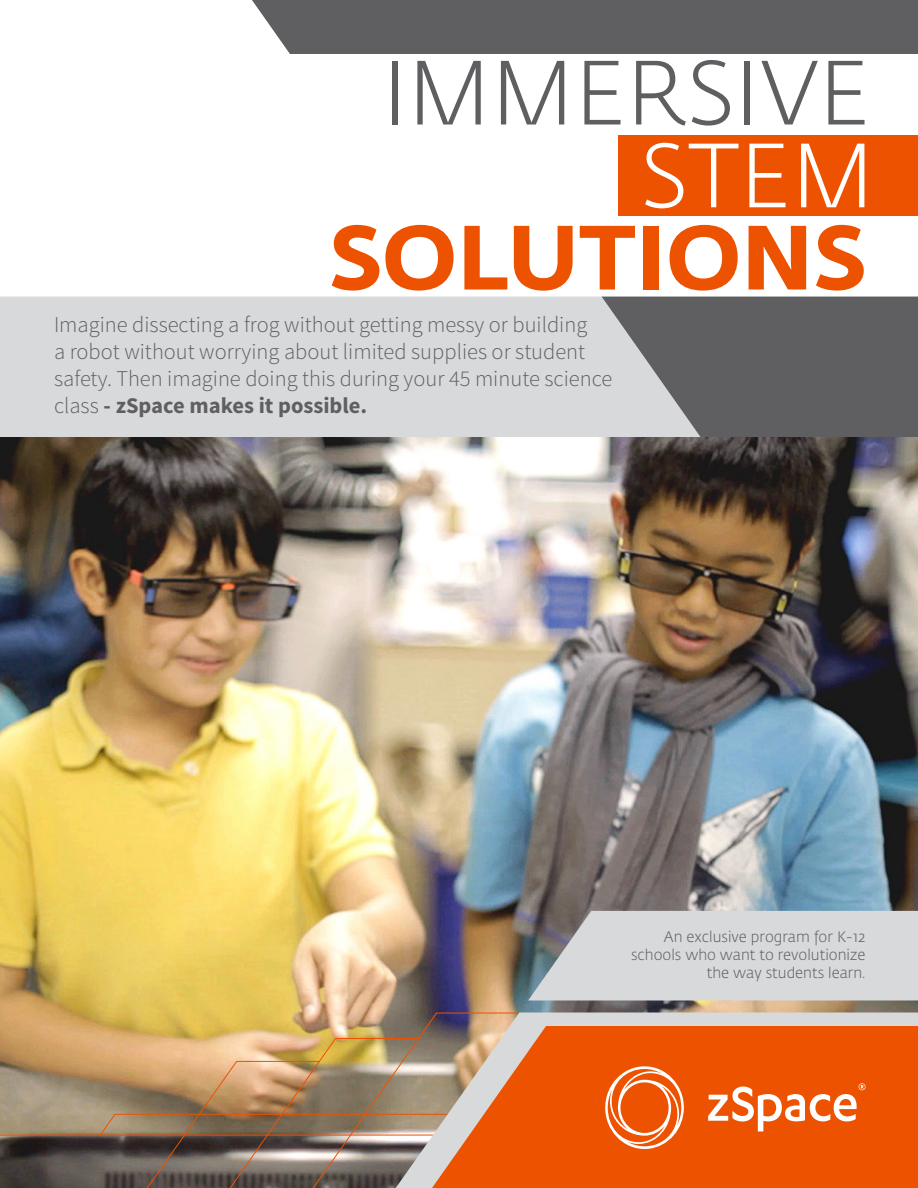
<style>
.page{position:relative;width:918px;height:1188px;background:#fff}
.page>*{position:absolute;margin:0;border:0;box-sizing:border-box;transform-origin:0 0}
.t1{font:300 90px "Fedra Sans Std";color:#5f5f62}
.t2{font:700 90px "Fedra Sans Std";color:#ed5200}
.t3{font:300 90px "Fedra Sans Std";color:#fff}
.t4{font:300 22.5px/27px "Source Sans Pro";color:#5f5f62}
.t5{font:300 15px/18px "Fedra Sans Std";color:#5f5f62;text-align:right}
.s1{font-weight:700}
</style>
<div class="page">
<img style="left:0;top:437px;width:918px;height:751px">
<hr style="left:0;top:1135px;width:520px;height:1px;background:#ed5200">
<hr style="left:115px;top:1114px;width:405px;height:1px;background:#ed5200">
<img style="left:122px;top:1011px;width:316px;height:177px">
<svg style="left:99px;top:1113px;width:17px;height:23px"></svg>
<div style="left:0;top:297px;width:602px;height:140px;background:#d8d9db"></div>
<svg style="left:396px;top:1012px;width:522px;height:176px;background:#b8afa8"></svg>
<svg style="left:528px;top:911px;width:390px;height:89px;background:#cecfd1"></svg>
<svg style="left:432px;top:1026px;width:486px;height:162px;background:#e76018"></svg>
<div style="left:618px;top:135px;width:300px;height:81px;background:#ed5200"></div>
<svg style="left:602px;top:297px;width:316px;height:140px;background:#717174"></svg>
<div style="left:252px;top:0;width:666px;height:54px;background:#5f5f62"></div>
<svg style="left:605px;top:1066px;width:79px;height:83px;background:#f07839"></svg>
<svg style="left:708px;top:1083px;width:157px;height:48px"></svg>
<p class="t1" style="left:382px;top:39px;width:490px">IMMERSIVE</p>
<p class="t3" style="left:640px;top:122px;width:236px">STEM</p>
<p class="t2" style="left:329px;top:200px;width:538px">SOLUTIONS</p>
<p class="t4" style="left:54px;top:311px;width:560px">Imagine dissecting a frog without getting messy or building<br>a robot without worrying about limited supplies or student safety. Then imagine doing this during your 45 minute science class <span class="s1">- zSpace makes it possible.</span></p>
<p class="t5" style="left:631px;top:928px;width:236px">An exclusive program for K-12 schools who want to revolutionize the way students learn.</p>
</div>
